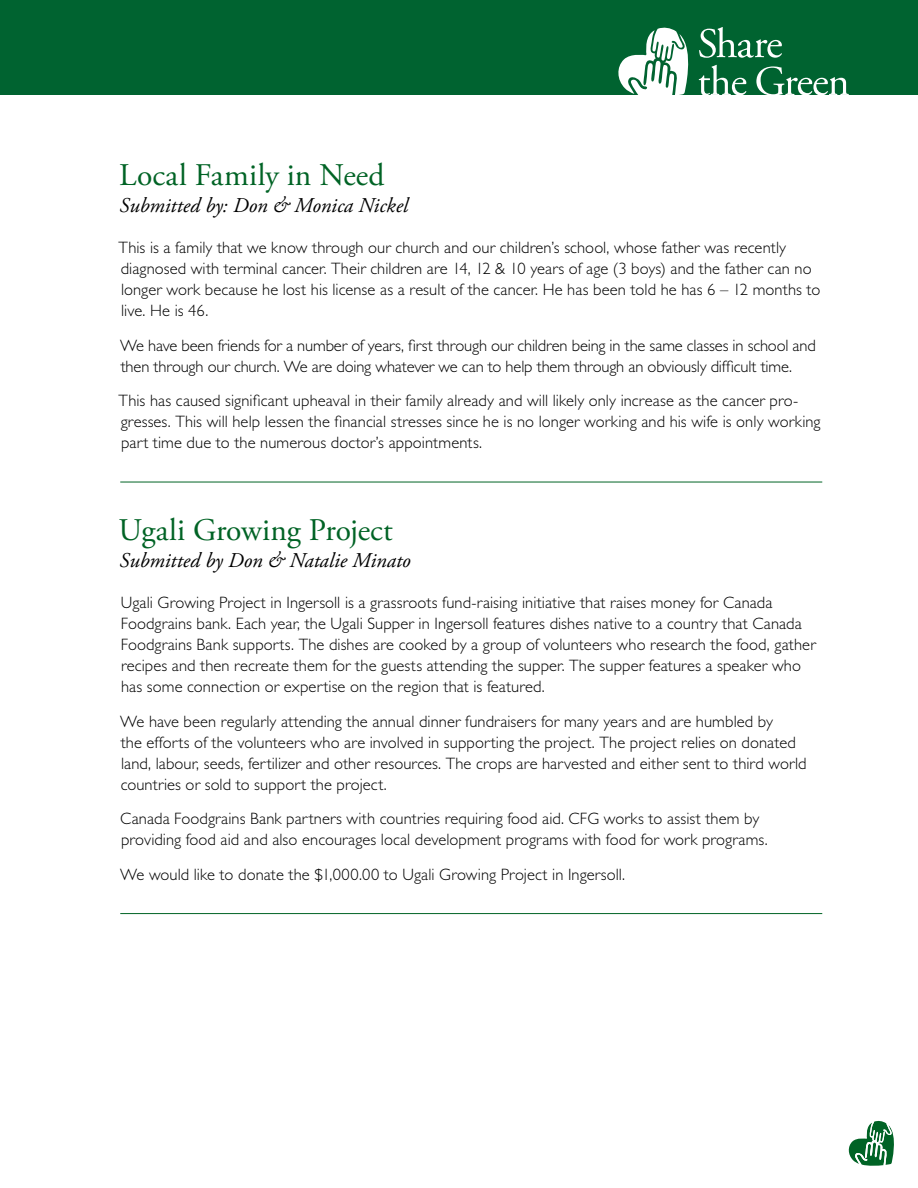
<style>
.page{position:relative;width:918px;height:1188px;background:#fff}
.page>*{position:absolute;margin:0;border:0;box-sizing:border-box;transform-origin:0 0}
.t1{font:31.5px "Adobe Garamond Pro";color:#006325}
.t2{font:italic 21px "Adobe Garamond Pro";color:#000}
.t3{font:300 16.5px/21px "Gill Sans Std";letter-spacing:.005em;color:#000}
</style>
<div class="page">
<div style="left:0;top:0;width:918px;height:94px;background:#006330"></div>
<svg style="left:849px;top:1120px;width:45px;height:46px"></svg>
<svg style="left:618px;top:27px;width:231px;height:68px"></svg>
<hr style="left:120px;top:482px;width:702px;height:1px;background:#006325">
<hr style="left:120px;top:913px;width:702px;height:1px;background:#006325">
<h1 class="t1" style="left:119px;top:156px;width:267px">Local Family in Need</h1>
<p class="t2" style="left:120px;top:193px;width:290px">Submitted by: Don &amp; Monica Nickel</p>
<p class="t3" style="left:119px;top:237px;width:703px">This is a family that we know through our church and our children’s school, whose father was recently diagnosed with terminal cancer. Their children are 14, 12 &amp; 10 years of age (3 boys) and the father can no longer work because he lost his license as a result of the cancer. He has been told he has 6 – 12 months to live. He is 46.</p>
<p class="t3" style="left:120px;top:335px;width:697px">We have been friends for a number of years, first through our children being in the same classes in school and then through our church. We are doing whatever we can to help them through an obviously difficult time.</p>
<p class="t3" style="left:119px;top:390px;width:704px">This has caused significant upheaval in their family already and will likely only increase as the cancer pro&shy;gresses. This will help lessen the financial stresses since he is no longer working and his wife is only working part time due to the numerous doctor’s appointments.</p>
<h1 class="t1" style="left:119px;top:511px;width:276px">Ugali Growing Project</h1>
<p class="t2" style="left:120px;top:548px;width:293px">Submitted by Don &amp; Natalie Minato</p>
<p class="t3" style="left:121px;top:592px;width:697px">Ugali Growing Project in Ingersoll is a grassroots fund-raising initiative that raises money for Canada Foodgrains bank. Each year, the Ugali Supper in Ingersoll features dishes native to a country that Canada Foodgrains Bank supports. The dishes are cooked by a group of volunteers who research the food, gather recipes and then recreate them for the guests attending the supper. The supper features a speaker who has some connection or expertise on the region that is featured.</p>
<p class="t3" style="left:120px;top:711px;width:688px">We have been regularly attending the annual dinner fundraisers for many years and are humbled by<br>the efforts of the volunteers who are involved in supporting the project. The project relies on donated land, labour, seeds, fertilizer and other resources. The crops are harvested and either sent to third world countries or sold to support the project.</p>
<p class="t3" style="left:120px;top:808px;width:649px">Canada Foodgrains Bank partners with countries requiring food aid. CFG works to assist them by providing food aid and also encourages local development programs with food for work programs.</p>
<p class="t3" style="left:120px;top:864px;width:506px">We would like to donate the $1,000.00 to Ugali Growing Project in Ingersoll.</p>
</div>
